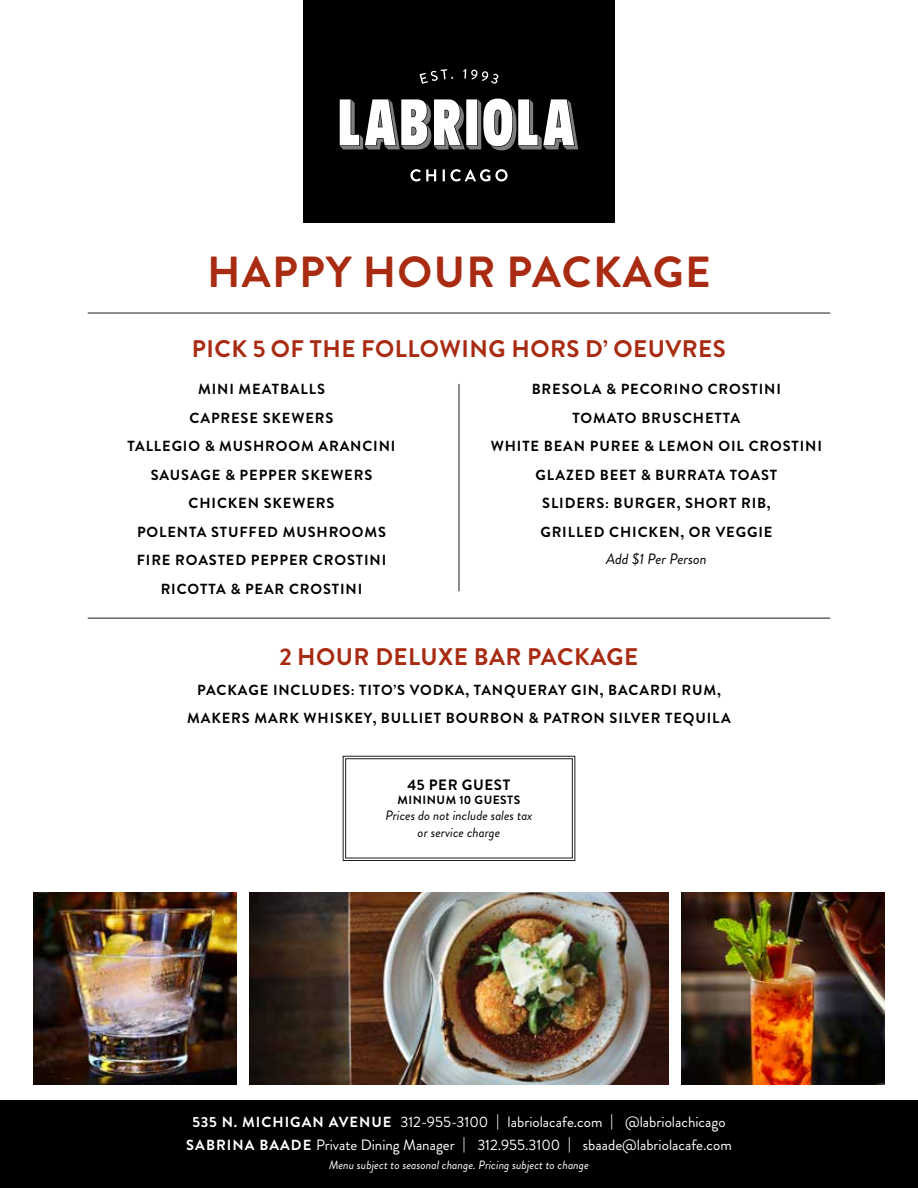
<style>
.page{position:relative;width:918px;height:1188px;background:#fff}
.page>*{position:absolute;margin:0;border:0;box-sizing:border-box;transform-origin:0 0}
.t1{font:700 43.5px "Brandon Grotesque";letter-spacing:.03em;color:#a82b12}
.t2{font:700 24px "Brandon Grotesque";letter-spacing:.02em;color:#a82b12}
.t3{font:15px/22.5px "Brandon Grotesque";color:#fff;text-align:center}
.t4{font:italic 15px "Brandon Grotesque";color:#000}
.t5{font:700 15px "Brandon Grotesque";letter-spacing:.04em;color:#000}
.t6{font:700 14.7px/28.5px "Brandon Grotesque";letter-spacing:.06em;color:#000;text-align:center}
.t7{font:italic 13.5px/16.5px "Brandon Grotesque";color:#000;text-align:center}
.t8{font:italic 12px "Brandon Grotesque";color:#fff}
.t9{font:700 12px "Brandon Grotesque";letter-spacing:.04em;color:#000}
.s1{font-weight:700;font-size:14.7px}
</style>
<div class="page">
<div style="left:0;top:1100px;width:918px;height:88px;background:#000"></div>
<img style="left:682px;top:892px;width:202px;height:192px">
<div style="left:303px;top:0;width:312px;height:222px;background:#000"></div>
<svg style="left:410px;top:169px;width:98px;height:13px"></svg>
<svg style="left:340px;top:99px;width:238px;height:51px"></svg>
<svg style="left:420px;top:69px;width:79px;height:15px"></svg>
<img style="left:250px;top:892px;width:418px;height:192px">
<img style="left:34px;top:892px;width:202px;height:192px">
<svg style="left:343px;top:756px;width:232px;height:105px"></svg>
<div style="left:345px;top:758px;width:228px;height:100px;border:1px solid #211b19"></div>
<hr style="left:459px;top:384px;width:1px;height:207px;background:#211b19">
<hr style="left:88px;top:618px;width:742px;height:1px;background:#211b19">
<hr style="left:88px;top:313px;width:742px;height:1px;background:#211b19">
<h1 class="t1" style="left:207px;top:242px;width:505px">HAPPY HOUR PACKAGE</h1>
<h2 class="t2" style="left:192px;top:332px;width:535px">PICK 5 OF THE FOLLOWING HORS D’ OEUVRES</h2>
<p class="t6" style="left:127px;top:375px;width:270px">MINI MEATBALLS<br>CAPRESE SKEWERS<br>TALLEGIO &amp; MUSHROOM ARANCINI<br>SAUSAGE &amp; PEPPER SKEWERS<br>CHICKEN SKEWERS<br>POLENTA STUFFED MUSHROOMS<br>FIRE ROASTED PEPPER CROSTINI<br>RICOTTA &amp; PEAR CROSTINI</p>
<p class="t6" style="left:491px;top:375px;width:333px">BRESOLA &amp; PECORINO CROSTINI<br>TOMATO BRUSCHETTA<br>WHITE BEAN PUREE &amp; LEMON OIL CROSTINI<br>GLAZED BEET &amp; BURRATA TOAST<br>SLIDERS: BURGER, SHORT RIB,<br>GRILLED CHICKEN, OR VEGGIE</p>
<p class="t4" style="left:606px;top:548px;width:102px">Add $1 Per Person</p>
<h2 class="t2" style="left:279px;top:640px;width:360px">2 HOUR DELUXE BAR PACKAGE</h2>
<p class="t6" style="left:187px;top:676px;width:545px">PACKAGE INCLUDES: TITO’S VODKA, TANQUERAY GIN, BACARDI RUM,<br>MAKERS MARK WHISKEY, BULLIET BOURBON &amp; PATRON SILVER TEQUILA</p>
<p class="t5" style="left:408px;top:775px;width:104px">45 PER GUEST</p>
<p class="t9" style="left:398px;top:791px;width:124px">MININUM 10 GUESTS</p>
<p class="t7" style="left:385px;top:808px;width:149px">Prices do not include sales tax or service charge</p>
<p class="t3" style="left:186px;top:1111px;width:547px"><span class="s1">535 N. MICHIGAN AVENUE</span> 312-955-3100 <span class="s1">|</span> labriolacafe.com <span class="s1">|</span> @labriolachicago<br><span class="s1">SABRINA BAADE</span> Private Dining Manager <span class="s1">|</span> 312.955.3100 <span class="s1">|</span> sbaade@labriolacafe.com</p>
<p class="t8" style="left:329px;top:1157px;width:261px">Menu subject to seasonal change. Pricing subject to change</p>
</div>
